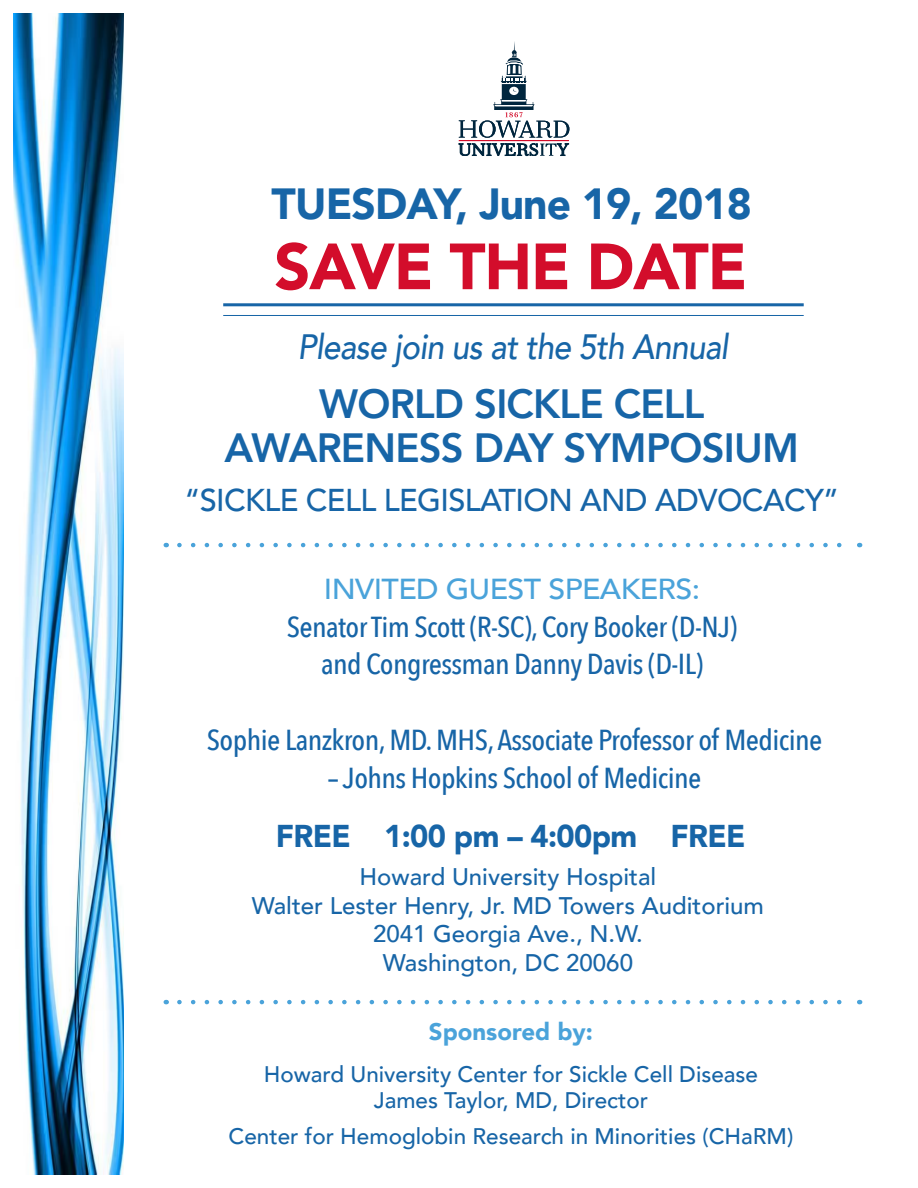
<style>
.page{position:relative;width:918px;height:1188px;background:#fff}
.page>*{position:absolute;margin:0;border:0;box-sizing:border-box;transform-origin:0 0}
.t1{font:900 64.5px "Avenir";letter-spacing:-.02em;color:#d30d2b}
.t2{font:900 43.5px "Avenir";letter-spacing:-.02em;color:#1765a7}
.t3{font:800 40.8px/43.5px "Avenir";letter-spacing:-.02em;color:#1765a7;text-align:center}
.t4{font:italic 500 35.1px "Avenir";letter-spacing:-.02em;color:#1765a7;scale:.9 1}
.t5{font:500 31.5px "Avenir";letter-spacing:-.02em;color:#1765a7}
.t6{font:900 31.5px "Avenir";letter-spacing:-.02em;color:#1765a7}
.t7{font:500 28.8px/37.8px "Avenir Next Condensed";letter-spacing:-.02em;color:#1765a7;text-align:center;scale:1.05 1}
.t8{font:500 28.8px "Avenir";letter-spacing:-.02em;color:#4aa3da;scale:1.05 1}
.t9{font:500 24px/28.8px "Avenir";color:#1765a7;text-align:center}
.t10{font:900 24px "Avenir";color:#4aa3da}
.t11{font:500 22.5px/25.5px "Avenir";color:#1765a7;text-align:center}
</style>
<div class="page">
<img style="left:14px;top:14px;width:109px;height:1160px">
<hr style="left:223px;top:303px;width:581px;height:3px;background:#1765a7">
<hr style="left:223px;top:315px;width:581px;height:1px;background:#1765a7">
<svg style="left:459px;top:41px;width:110px;height:115px"></svg>
<svg style="left:179px;top:543px;width:663px;height:4px"></svg>
<svg style="left:179px;top:1000px;width:663px;height:4px"></svg>
<h2 class="t2" style="left:272px;top:167px;width:482px">TUESDAY, June 19, 2018</h2>
<h1 class="t1" style="left:274px;top:211px;width:474px">SAVE THE DATE</h1>
<p class="t4" style="left:298px;top:325px;width:480px">Please join us at the 5th Annual</p>
<h3 class="t3" style="left:225px;top:383px;width:576px">WORLD SICKLE CELL<br>AWARENESS DAY SYMPOSIUM</h3>
<p class="t5" style="left:184px;top:473px;width:656px">“SICKLE CELL LEGISLATION AND ADVOCACY”</p>
<p class="t8" style="left:324px;top:564px;width:360px">INVITED GUEST SPEAKERS:</p>
<p class="t7" style="left:287px;top:608px;width:431px">Senator Tim Scott (R-SC), Cory Booker (D-NJ) and Congressman Danny Davis (D-IL)</p>
<p class="t7" style="left:207px;top:721px;width:588px">Sophie Lanzkron, MD. MHS, Associate Professor of Medicine</p>
<p class="t7" style="left:328px;top:759px;width:357px">– Johns Hopkins School of Medicine</p>
<p class="t6" style="left:276px;top:809px;width:471px">FREE 1:00 pm – 4:00pm FREE</p>
<p class="t9" style="left:252px;top:861px;width:514px">Howard University Hospital<br>Walter Lester Henry, Jr. MD Towers Auditorium<br>2041 Georgia Ave., N.W.<br>Washington, DC 20060</p>
<p class="t10" style="left:429px;top:1011px;width:165px">Sponsored by:</p>
<p class="t11" style="left:264px;top:1060px;width:496px">Howard University Center for Sickle Cell Disease<br>James Taylor, MD, Director</p>
<p class="t11" style="left:229px;top:1122px;width:566px">Center for Hemoglobin Research in Minorities (CHaRM)</p>
</div>
